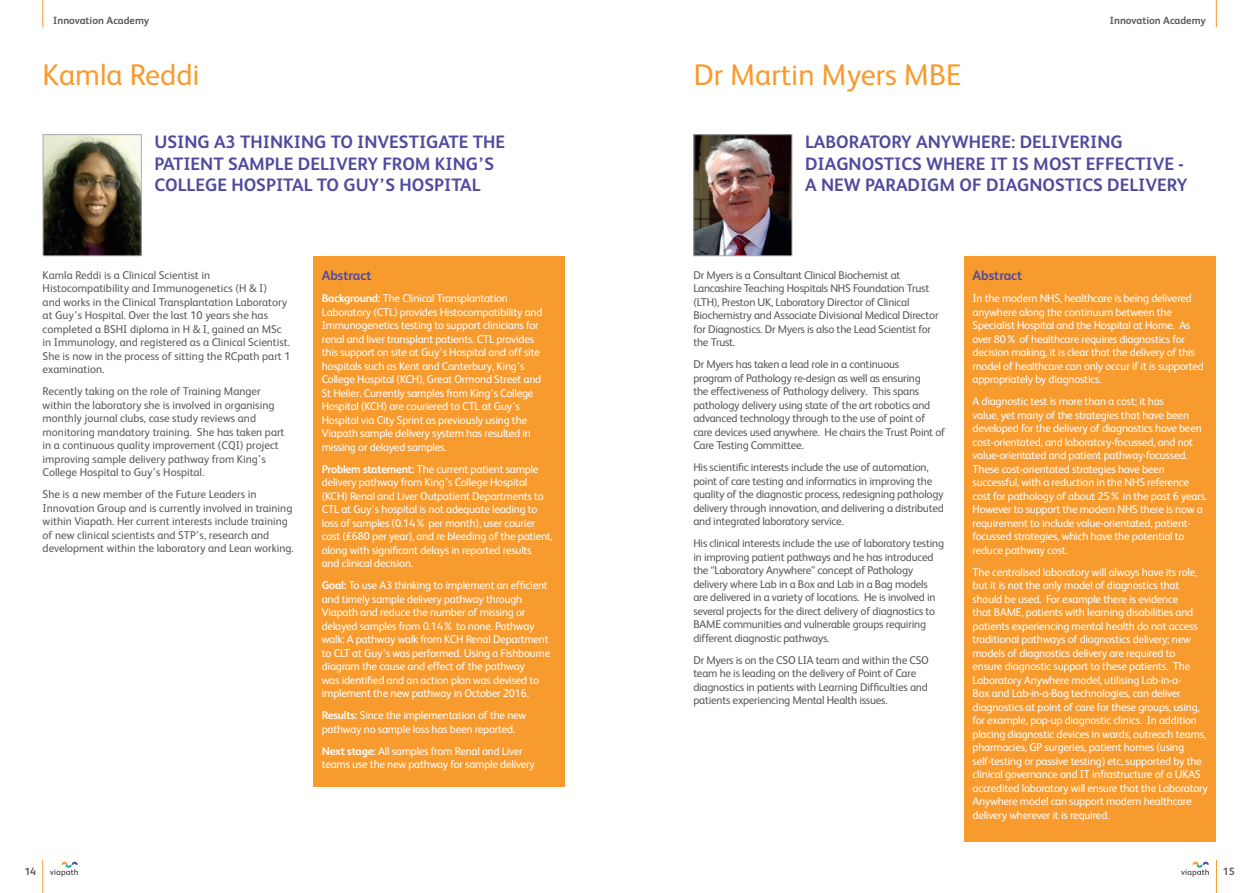
<style>
.page{position:relative;width:1259px;height:893px;background:#fff}
.page>*{position:absolute;margin:0;border:0;box-sizing:border-box;transform-origin:0 0}
.t1{font:30px "FS Albert";color:#f89b2f}
.t2{font:700 18px/21.6px "FS Albert";color:#514a9f}
.t3{font:700 13.5px "FS Albert";color:#514a9f}
.t4{font:11.25px/13.5px "FS Albert";letter-spacing:-.02em;color:#fff}
.t5{font:11.25px/13.5px "FS Albert";letter-spacing:-.02em;color:#57585a}
.t6{font:11.25px/13.5px "FS Albert";color:#57585a}
.t7{font:700 10.5px "FS Albert";color:#57585a}
.s1{font-weight:700}
</style>
<div class="page">
<svg style="left:1181px;top:862px;width:28px;height:15px"></svg>
<svg style="left:50px;top:862px;width:28px;height:15px"></svg>
<hr style="left:1216px;top:860px;width:1px;height:33px;background:#f89b2f">
<hr style="left:42px;top:860px;width:1px;height:33px;background:#f89b2f">
<svg style="left:42px;top:0;width:1px;height:27px"></svg>
<svg style="left:1216px;top:0;width:1px;height:27px"></svg>
<div style="left:313px;top:256px;width:252px;height:531px;background:#f89b2f"></div>
<img style="left:45px;top:136px;width:95px;height:118px">
<div style="left:43px;top:134px;width:99px;height:122px;border:1px solid #a8a9ad"></div>
<div style="left:964px;top:256px;width:252px;height:586px;background:#f89b2f"></div>
<img style="left:695px;top:136px;width:95px;height:118px">
<div style="left:693px;top:134px;width:99px;height:122px;border:1px solid #a8a9ad"></div>
<p class="t7" style="left:53px;top:13px;width:97px">Innovation Academy</p>
<p class="t7" style="left:1110px;top:13px;width:97px">Innovation Academy</p>
<h1 class="t1" style="left:43px;top:55px;width:159px">Kamla Reddi</h1>
<h2 class="t2" style="left:154px;top:130px;width:352px">USING A3 THINKING TO INVESTIGATE THE<br>PATIENT SAMPLE DELIVERY FROM KING’S<br>COLLEGE HOSPITAL TO GUY’S HOSPITAL</h2>
<h1 class="t1" style="left:693px;top:55px;width:269px">Dr Martin Myers MBE</h1>
<h2 class="t2" style="left:805px;top:130px;width:384px">LABORATORY ANYWHERE: DELIVERING<br>DIAGNOSTICS WHERE IT IS MOST EFFECTIVE -<br>A NEW PARADIGM OF DIAGNOSTICS DELIVERY</h2>
<p class="t6" style="left:43px;top:267px;width:249px">Kamla Reddi is a Clinical Scientist in Histocompatibility and Immunogenetics (H &amp; I)<br>and works in the Clinical Transplantation Laboratory at Guy’s Hospital. Over the last 10 years she has completed a BSHI diploma in H &amp; I, gained an MSc in Immunology, and registered as a Clinical Scientist.<br>She is now in the process of sitting the RCpath part 1 examination.</p>
<p class="t6" style="left:43px;top:384px;width:243px">Recently taking on the role of Training Manger within the laboratory she is involved in organising monthly journal clubs, case study reviews and monitoring mandatory training. She has taken part in a continuous quality improvement (CQI) project improving sample delivery pathway from King’s College Hospital to Guy’s Hospital.</p>
<p class="t6" style="left:43px;top:487px;width:253px">She is a new member of the Future Leaders in Innovation Group and is currently involved in training within Viapath. Her current interests include training of new clinical scientists and STP’s, research and development within the laboratory and Lean working.</p>
<p class="t3" style="left:322px;top:267px;width:51px">Abstract</p>
<p class="t4" style="left:322px;top:291px;width:222px"><span class="s1">Background:</span> The Clinical Transplantation Laboratory (CTL) provides Histocompatibility and Immunogenetics testing to support clinicians for renal and liver transplant patients. CTL provides this support on site at Guy’s Hospital and off site hospitals such as Kent and Canterbury, King’s College Hospital (KCH), Great Ormond Street and St Helier. Currently samples from King’s College Hospital (KCH) are couriered to CTL at Guy’s Hospital via City Sprint as previously using the Viapath sample delivery system has resulted in missing or delayed samples.</p>
<p class="t4" style="left:322px;top:462px;width:232px"><span class="s1">Problem statement:</span> The current patient sample delivery pathway from King’s College Hospital (KCH) Renal and Liver Outpatient Departments to CTL at Guy’s hospital is not adequate leading to loss of samples (0.14% per month), user courier cost (£680 per year), and re bleeding of the patient, along with significant delays in reported results<br>and clinical decision.</p>
<p class="t4" style="left:322px;top:578px;width:230px"><span class="s1">Goal:</span> To use A3 thinking to implement an efficient and timely sample delivery pathway through Viapath and reduce the number of missing or delayed samples from 0.14% to none. Pathway walk: A pathway walk from KCH Renal Department to CLT at Guy’s was performed. Using a Fishbourne diagram the cause and effect of the pathway<br>was identified and an action plan was devised to implement the new pathway in October 2016.</p>
<p class="t4" style="left:322px;top:708px;width:206px"><span class="s1">Results:</span> Since the implementation of the new pathway no sample loss has been reported.</p>
<p class="t4" style="left:322px;top:744px;width:215px"><span class="s1">Next stage:</span> All samples from Renal and Liver teams use the new pathway for sample delivery</p>
<p class="t7" style="left:24px;top:864px;width:13px">14</p>
<p class="t5" style="left:693px;top:267px;width:247px">Dr Myers is a Consultant Clinical Biochemist at Lancashire Teaching Hospitals NHS Foundation Trust (LTH), Preston UK, Laboratory Director of Clinical Biochemistry and Associate Divisional Medical Director for Diagnostics. Dr Myers is also the Lead Scientist for the Trust.</p>
<p class="t5" style="left:693px;top:357px;width:253px">Dr Myers has taken a lead role in a continuous<br>program of Pathology re-design as well as ensuring<br>the effectiveness of Pathology delivery. This spans pathology delivery using state of the art robotics and advanced technology through to the use of point of care devices used anywhere. He chairs the Trust Point of Care Testing Committee.</p>
<p class="t5" style="left:693px;top:460px;width:252px">His scientific interests include the use of automation, point of care testing and informatics in improving the quality of the diagnostic process, redesigning pathology delivery through innovation, and delivering a distributed and integrated laboratory service.</p>
<p class="t5" style="left:693px;top:536px;width:252px">His clinical interests include the use of laboratory testing in improving patient pathways and he has introduced the “Laboratory Anywhere” concept of Pathology delivery where Lab in a Box and Lab in a Bag models are delivered in a variety of locations. He is involved in several projects for the direct delivery of diagnostics to BAME communities and vulnerable groups requiring different diagnostic pathways.</p>
<p class="t5" style="left:693px;top:653px;width:237px">Dr Myers is on the CSO LIA team and within the CSO team he is leading on the delivery of Point of Care diagnostics in patients with Learning Difficulties and patients experiencing Mental Health issues.</p>
<p class="t3" style="left:972px;top:267px;width:51px">Abstract</p>
<p class="t4" style="left:972px;top:291px;width:233px">In the modern NHS, healthcare is being delivered anywhere along the continuum between the Specialist Hospital and the Hospital at Home. As over 80% of healthcare requires diagnostics for decision making, it is clear that the delivery of this model of healthcare can only occur if it is supported appropriately by diagnostics.</p>
<p class="t4" style="left:972px;top:394px;width:236px">A diagnostic test is more than a cost; it has<br>value, yet many of the strategies that have been developed for the delivery of diagnostics have been cost-orientated, and laboratory-focussed, and not value-orientated and patient pathway-focussed.<br>These cost-orientated strategies have been successful, with a reduction in the NHS reference cost for pathology of about 25% in the past 6 years.<br>However to support the modern NHS there is now a requirement to include value-orientated, patient&shy;focussed strategies, which have the potential to reduce pathway cost.</p>
<p class="t4" style="left:972px;top:565px;width:237px">The centralised laboratory will always have its role, but it is not the only model of diagnostics that should be used. For example there is evidence<br>that BAME, patients with learning disabilities and patients experiencing mental health do not access traditional pathways of diagnostics delivery; new models of diagnostics delivery are required to ensure diagnostic support to these patients. The Laboratory Anywhere model, utilising Lab-in-a-<br>Box and Lab-in-a-Bag technologies, can deliver diagnostics at point of care for these groups, using, for example, pop-up diagnostic clinics. In addition placing diagnostic devices in wards, outreach teams, pharmacies, GP surgeries, patient homes (using self-testing or passive testing) etc, supported by the clinical governance and IT infrastructure of a UKAS accredited laboratory will ensure that the Laboratory Anywhere model can support modern healthcare delivery wherever it is required.</p>
<p class="t7" style="left:1222px;top:864px;width:13px">15</p>
</div>
